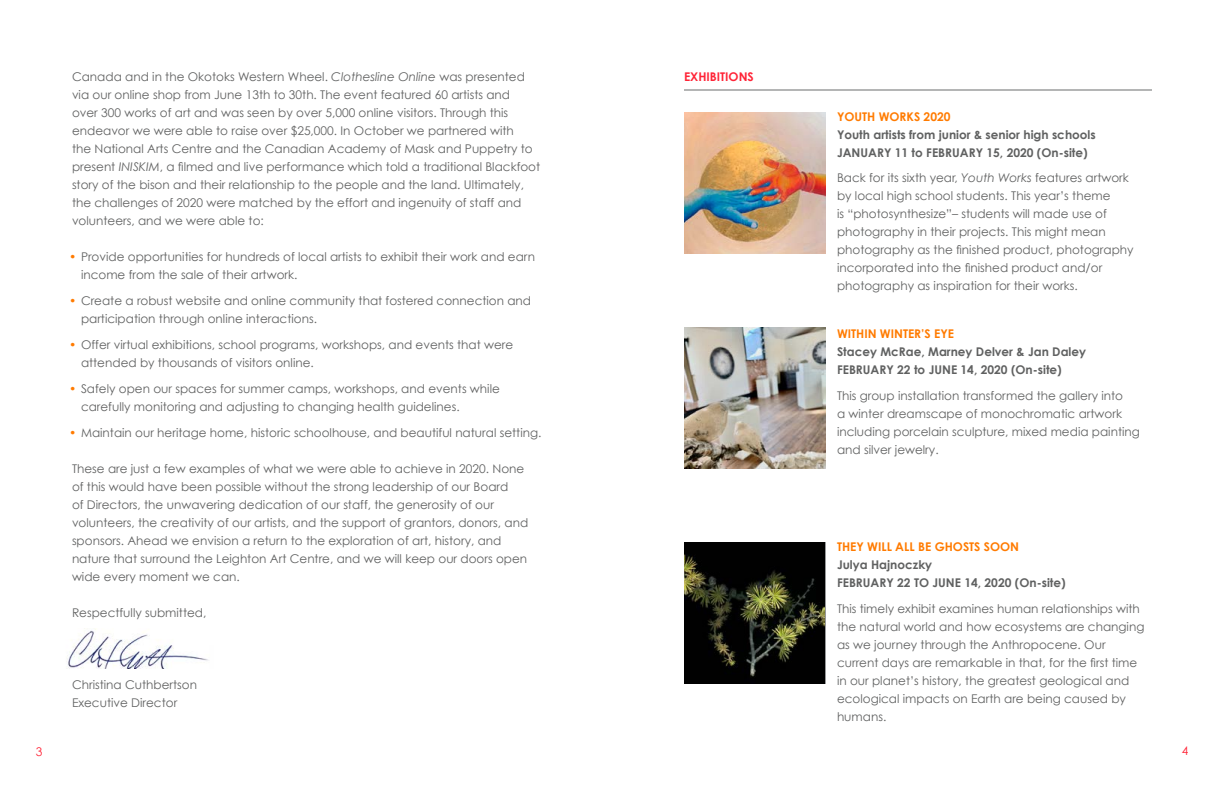
<style>
.page{position:relative;width:1224px;height:792px;background:#fff}
.page>*{position:absolute;margin:0;border:0;box-sizing:border-box;transform-origin:0 0}
.t1{font:12px/18px "Century Gothic";color:#606161}
.t2{font:700 12px/18px "Century Gothic";color:#606161}
.t3{font:700 12px "Century Gothic";color:#ff7b00}
.t4{font:700 12px "Century Gothic";color:#ff2437}
.t5{font:12px "Century Gothic";color:#ff2437}
.s1{font-style:italic}
.s2{color:#ff7b00}
</style>
<div class="page">
<hr style="left:684px;top:90px;width:468px;height:1px;background:#6b6d6d">
<img style="left:684px;top:112px;width:141px;height:141px">
<img style="left:684px;top:327px;width:141px;height:141px">
<img style="left:684px;top:542px;width:141px;height:142px">
<img style="left:67px;top:628px;width:141px;height:41px">
<p class="t1" style="left:72px;top:67px;width:470px">Canada and in the Okotoks Western Wheel. <span class="s1">Clothesline Online</span> was presented via our online shop from June 13th to 30th. The event featured 60 artists and<br>over 300 works of art and was seen by over 5,000 online visitors. Through this endeavor we were able to raise over $25,000. In October we partnered with<br>the National Arts Centre and the Canadian Academy of Mask and Puppetry to present <span class="s1">INISKIM</span>, a filmed and live performance which told a traditional Blackfoot story of the bison and their relationship to the people and the land. Ultimately, the challenges of 2020 were matched by the effort and ingenuity of staff and volunteers, and we were able to:</p>
<p class="t1" style="left:81px;top:247px;width:456px;text-indent:-12px"><span class="s2">•</span> Provide opportunities for hundreds of local artists to exhibit their work and earn income from the sale of their artwork.</p>
<p class="t1" style="left:81px;top:291px;width:452px;text-indent:-12px"><span class="s2">•</span> Create a robust website and online community that fostered connection and participation through online interactions.</p>
<p class="t1" style="left:81px;top:335px;width:434px;text-indent:-12px"><span class="s2">•</span> Offer virtual exhibitions, school programs, workshops, and events that were attended by thousands of visitors online.</p>
<p class="t1" style="left:81px;top:379px;width:420px;text-indent:-12px"><span class="s2">•</span> Safely open our spaces for summer camps, workshops, and events while carefully monitoring and adjusting to changing health guidelines.</p>
<p class="t1" style="left:69px;top:423px;width:474px"><span class="s2">•</span> Maintain our heritage home, historic schoolhouse, and beautiful natural setting.</p>
<p class="t1" style="left:72px;top:459px;width:458px">These are just a few examples of what we were able to achieve in 2020. None of this would have been possible without the strong leadership of our Board<br>of Directors, the unwavering dedication of our staff, the generosity of our volunteers, the creativity of our artists, and the support of grantors, donors, and sponsors. Ahead we envision a return to the exploration of art, history, and nature that surround the Leighton Art Centre, and we will keep our doors open wide every moment we can.</p>
<p class="t1" style="left:72px;top:603px;width:136px">Respectfully submitted,</p>
<p class="t1" style="left:72px;top:675px;width:126px">Christina Cuthbertson<br>Executive Director</p>
<p class="t4" style="left:684px;top:68px;width:71px">EXHIBITIONS</p>
<p class="t3" style="left:837px;top:108px;width:115px">YOUTH WORKS 2020</p>
<p class="t2" style="left:837px;top:125px;width:260px">Youth artists from junior &amp; senior high schools<br>JANUARY 11 to FEBRUARY 15, 2020 (On-site)</p>
<p class="t1" style="left:837px;top:169px;width:298px">Back for its sixth year, <span class="s1">Youth Works</span> features artwork by local high school students. This year’s theme<br>is “photosynthesize”– students will made use of photography in their projects. This might mean photography as the finished product, photography incorporated into the finished product and/or photography as inspiration for their works.</p>
<p class="t3" style="left:837px;top:325px;width:119px">WITHIN WINTER’S EYE</p>
<p class="t2" style="left:837px;top:342px;width:251px">Stacey McRae, Marney Delver &amp; Jan Daley<br>FEBRUARY 22 to JUNE 14, 2020 (On-site)</p>
<p class="t1" style="left:837px;top:387px;width:304px">This group installation transformed the gallery into<br>a winter dreamscape of monochromatic artwork including porcelain sculpture, mixed media painting and silver jewelry.</p>
<p class="t3" style="left:837px;top:538px;width:184px">THEY WILL ALL BE GHOSTS SOON</p>
<p class="t2" style="left:837px;top:555px;width:230px">Julya Hajnoczky<br>FEBRUARY 22 TO JUNE 14, 2020 (On-site)</p>
<p class="t1" style="left:837px;top:600px;width:309px">This timely exhibit examines human relationships with the natural world and how ecosystems are changing as we journey through the Anthropocene. Our current days are remarkable in that, for the first time in our planet’s history, the greatest geological and ecological impacts on Earth are being caused by humans.</p>
<p class="t5" style="left:36px;top:743px;width:8px">3</p>
<p class="t5" style="left:1182px;top:743px;width:8px">4</p>
</div>
